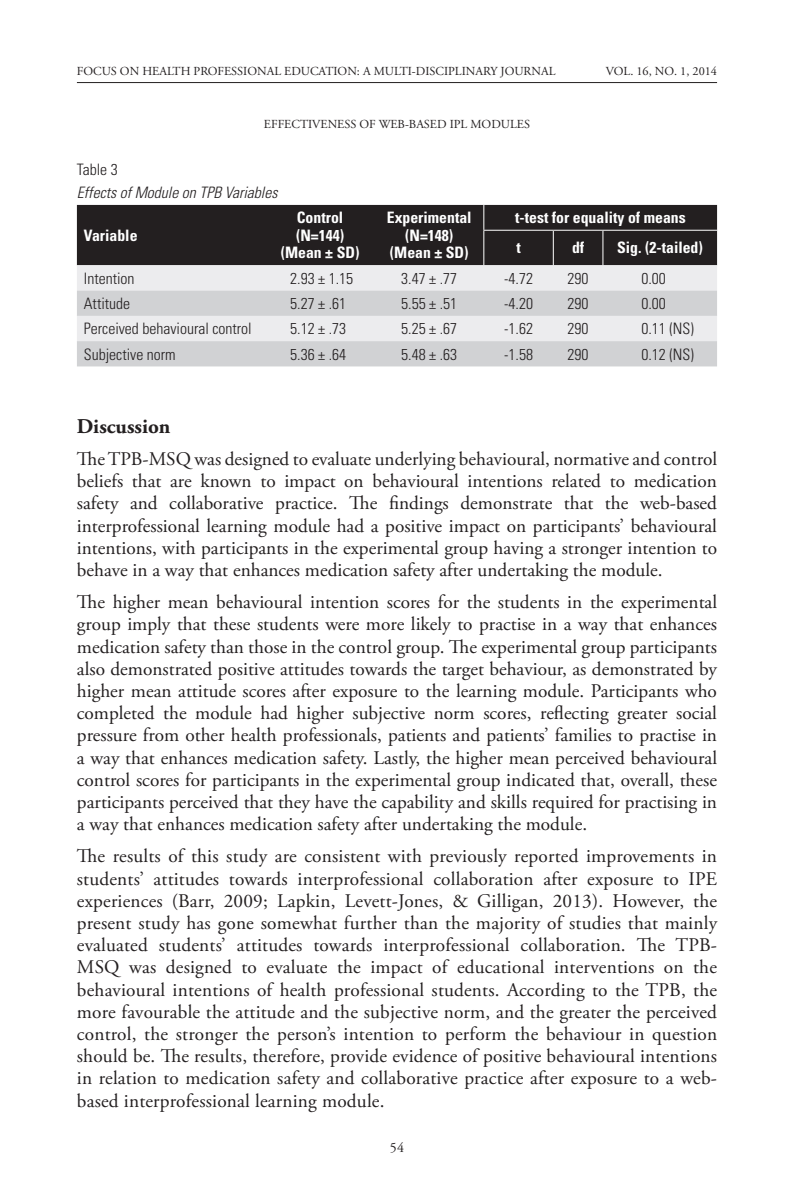
<style>
.page{position:relative;width:794px;height:1196px;background:#fff}
.page>*{position:absolute;margin:0;border:0;box-sizing:border-box;transform-origin:0 0}
.subhead_2{font:700 21px "Adobe Garamond Pro";color:#231f20}
.body_text{font:19.25px/22.2px "Adobe Garamond Pro";color:#231f20;text-align:justify}
.table_text{font:300 condensed 15.75px "Univers LT Std";color:#231f20}
.t1{font:700 condensed 15.75px "Univers LT Std";color:#fff}
.table_text-2{font:italic 300 condensed 15.75px "Univers LT Std";color:#231f20}
.t2{font:14px "Adobe Garamond Pro";color:#231f20}
.t3{font:12.25px "Adobe Garamond Pro";color:#231f20}
</style>
<div class="page">
<hr style="left:77px;top:82px;width:640px;height:1px;background:#231f20">
<div style="left:77px;top:205px;width:640px;height:60px;background:#231f20"></div>
<div style="left:77px;top:265px;width:640px;height:25px;background:#ececee"></div>
<svg style="left:77px;top:290px;width:640px;height:76px;background:#dadadc"></svg>
<svg style="left:483px;top:205px;width:1px;height:25px"></svg>
<hr style="left:483px;top:230px;width:70px;height:1px;background:#fff">
<hr style="left:483px;top:231px;width:1px;height:34px;background:#fff">
<hr style="left:553px;top:230px;width:50px;height:1px;background:#fff">
<hr style="left:553px;top:231px;width:1px;height:34px;background:#fff">
<hr style="left:603px;top:230px;width:114px;height:1px;background:#fff">
<hr style="left:602px;top:231px;width:1px;height:34px;background:#fff">
<p class="t3" style="left:77px;top:64px;width:480px">FOCUS ON HEALTH PROFESSIONAL EDUCATION: A MULTI-DISCIPLINARY JOURNAL</p>
<p class="t3" style="left:606px;top:64px;width:113px">VOL. 16, NO. 1, 2014</p>
<p class="t3" style="left:264px;top:117px;width:267px">EFFECTIVENESS OF WEB‑BASED IPL MODULES</p>
<p class="table_text" style="left:77px;top:160px;width:42px">Table 3</p>
<p class="table_text-2" style="left:77px;top:183px;width:202px">Effects of Module on TPB Variables</p>
<p class="t1" style="left:84px;top:225px;width:55px">Variable</p>
<p class="t1" style="left:297px;top:208px;width:48px">Control</p>
<p class="t1" style="left:296px;top:225px;width:50px">(N=144)</p>
<p class="t1" style="left:281px;top:243px;width:80px">(Mean ± SD)</p>
<p class="t1" style="left:387px;top:208px;width:86px">Experimental</p>
<p class="t1" style="left:405px;top:225px;width:50px">(N=148)</p>
<p class="t1" style="left:390px;top:243px;width:80px">(Mean ± SD)</p>
<p class="t1" style="left:515px;top:208px;width:172px">t-test for equality of means</p>
<p class="t1" style="left:516px;top:238px;width:6px">t</p>
<p class="t1" style="left:572px;top:238px;width:14px">df</p>
<p class="t1" style="left:617px;top:238px;width:87px">Sig. (2-tailed)</p>
<p class="table_text" style="left:84px;top:268px;width:52px">Intention</p>
<p class="table_text" style="left:290px;top:268px;width:64px">2.93 ± 1.15</p>
<p class="table_text" style="left:401px;top:268px;width:57px">3.47 ± .77</p>
<p class="table_text" style="left:504px;top:268px;width:30px">-4.72</p>
<p class="table_text" style="left:567px;top:268px;width:22px">290</p>
<p class="table_text" style="left:641px;top:268px;width:26px">0.00</p>
<p class="table_text" style="left:84px;top:294px;width:48px">Attitude</p>
<p class="table_text" style="left:290px;top:294px;width:57px">5.27 ± .61</p>
<p class="table_text" style="left:401px;top:294px;width:57px">5.55 ± .51</p>
<p class="table_text" style="left:504px;top:294px;width:30px">-4.20</p>
<p class="table_text" style="left:567px;top:294px;width:22px">290</p>
<p class="table_text" style="left:641px;top:294px;width:26px">0.00</p>
<p class="table_text" style="left:84px;top:319px;width:169px">Perceived behavioural control</p>
<p class="table_text" style="left:290px;top:319px;width:57px">5.12 ± .73</p>
<p class="table_text" style="left:401px;top:319px;width:57px">5.25 ± .67</p>
<p class="table_text" style="left:504px;top:319px;width:30px">-1.62</p>
<p class="table_text" style="left:567px;top:319px;width:22px">290</p>
<p class="table_text" style="left:641px;top:319px;width:54px">0.11 (NS)</p>
<p class="table_text" style="left:84px;top:344px;width:93px">Subjective norm</p>
<p class="table_text" style="left:290px;top:344px;width:57px">5.36 ± .64</p>
<p class="table_text" style="left:401px;top:344px;width:57px">5.48 ± .63</p>
<p class="table_text" style="left:504px;top:344px;width:30px">-1.58</p>
<p class="table_text" style="left:567px;top:344px;width:22px">290</p>
<p class="table_text" style="left:641px;top:344px;width:54px">0.12 (NS)</p>
<p class="subhead_2" style="left:77px;top:414px;width:95px">Discussion</p>
<p class="body_text" style="left:77px;top:448px;width:641px">The TPB-MSQ was designed to evaluate underlying behavioural, normative and control beliefs that are known to impact on behavioural intentions related to medication safety and collaborative practice. The findings demonstrate that the web-based interprofessional learning module had a positive impact on participants’ behavioural intentions, with participants in the experimental group having a stronger intention to behave in a way that enhances medication safety after undertaking the module.</p>
<p class="body_text" style="left:77px;top:591px;width:641px">The higher mean behavioural intention scores for the students in the experimental group imply that these students were more likely to practise in a way that enhances medication safety than those in the control group. The experimental group participants also demonstrated positive attitudes towards the target behaviour, as demonstrated by higher mean attitude scores after exposure to the learning module. Participants who completed the module had higher subjective norm scores, reflecting greater social pressure from other health professionals, patients and patients’ families to practise in a way that enhances medication safety. Lastly, the higher mean perceived behavioural control scores for participants in the experimental group indicated that, overall, these participants perceived that they have the capability and skills required for practising in a way that enhances medication safety after undertaking the module.</p>
<p class="body_text" style="left:77px;top:846px;width:642px">The results of this study are consistent with previously reported improvements in students’ attitudes towards interprofessional collaboration after exposure to IPE experiences (Barr, 2009; Lapkin, Levett-Jones, &amp; Gilligan, 2013). However, the present study has gone somewhat further than the majority of studies that mainly evaluated students’ attitudes towards interprofessional collaboration. The TPB-MSQ was designed to evaluate the impact of educational interventions on the behavioural intentions of health professional students. According to the TPB, the more favourable the attitude and the subjective norm, and the greater the perceived control, the stronger the person’s intention to perform the behaviour in question should be. The results, therefore, provide evidence of positive behavioural intentions in relation to medication safety and collaborative practice after exposure to a web&shy;based interprofessional learning module.</p>
<p class="t2" style="left:390px;top:1138px;width:15px">54</p>
</div>
